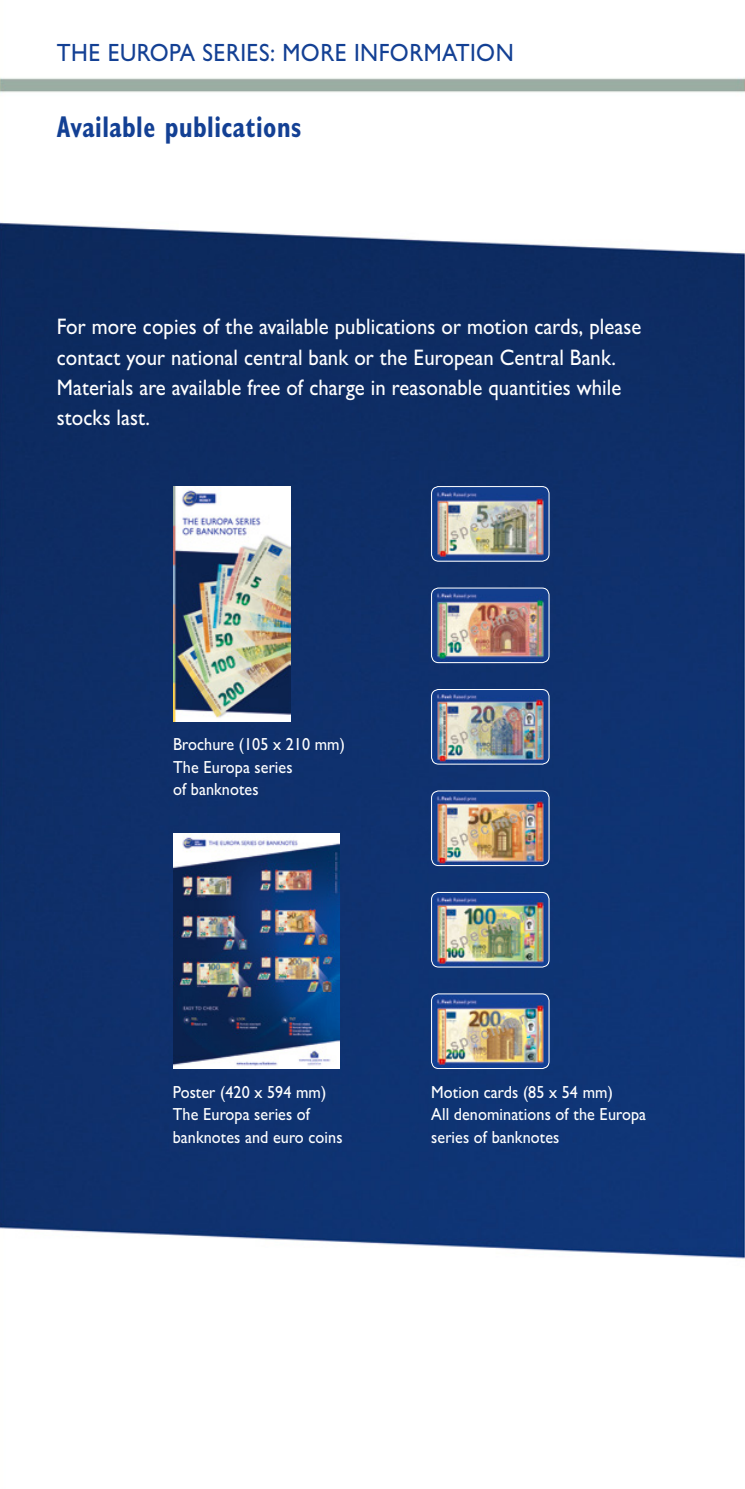
<style>
.page{position:relative;width:745px;height:1489px;background:#fff}
.page>*{position:absolute;margin:0;border:0;box-sizing:border-box;transform-origin:0 0}
.t1{font:700 condensed 30px "Gill Sans MT Pro";letter-spacing:.02em;color:#134094;scale:.85 1}
.t2{font:500 25px "Gill Sans MT Pro";letter-spacing:.02em;color:#134094;scale:.92 1}
.t3{font:500 22.5px/30.5px "Gill Sans MT Pro";letter-spacing:.005em;color:#fff;scale:.92 1}
.t4{font:500 17.5px/22.5px "Gill Sans MT Pro";letter-spacing:.005em;color:#fff;scale:.92 1}
</style>
<div class="page">
<img style="left:0;top:77px;width:744px;height:1182px">
<img style="left:431px;top:486px;width:117px;height:75px">
<div style="left:431px;top:486px;width:118px;height:75px;border:1px solid #fff;border-radius:7px"></div>
<img style="left:173px;top:833px;width:166px;height:235px">
<img style="left:431px;top:689px;width:117px;height:75px">
<div style="left:431px;top:689px;width:118px;height:75px;border:1px solid #fff;border-radius:7px"></div>
<img style="left:431px;top:892px;width:117px;height:75px">
<div style="left:431px;top:892px;width:118px;height:75px;border:1px solid #fff;border-radius:7px"></div>
<img style="left:431px;top:588px;width:117px;height:74px">
<div style="left:431px;top:587px;width:118px;height:76px;border:1px solid #fff;border-radius:7px"></div>
<img style="left:431px;top:791px;width:117px;height:74px">
<div style="left:431px;top:790px;width:118px;height:75px;border:1px solid #fff;border-radius:7px"></div>
<img style="left:431px;top:993px;width:117px;height:75px">
<div style="left:431px;top:993px;width:118px;height:75px;border:1px solid #fff;border-radius:7px"></div>
<img style="left:173px;top:486px;width:117px;height:235px">
<p class="t2" style="left:57px;top:37px;width:498px">THE EUROPA SERIES: MORE INFORMATION</p>
<h1 class="t1" style="left:57px;top:109px;width:289px">Available publications</h1>
<p class="t3" style="left:57px;top:311px;width:636px">For more copies of the available publications or motion cards, please contact your national central bank or the European Central Bank.<br>Materials are available free of charge in reasonable quantities while stocks last.</p>
<p class="t4" style="left:173px;top:732px;width:188px">Brochure (105 x 210 mm)<br>The Europa series<br>of banknotes</p>
<p class="t4" style="left:173px;top:1080px;width:186px">Poster (420 x 594 mm)<br>The Europa series of banknotes and euro coins</p>
<p class="t4" style="left:431px;top:1080px;width:235px">Motion cards (85 x 54 mm)<br>All denominations of the Europa series of banknotes</p>
</div>
